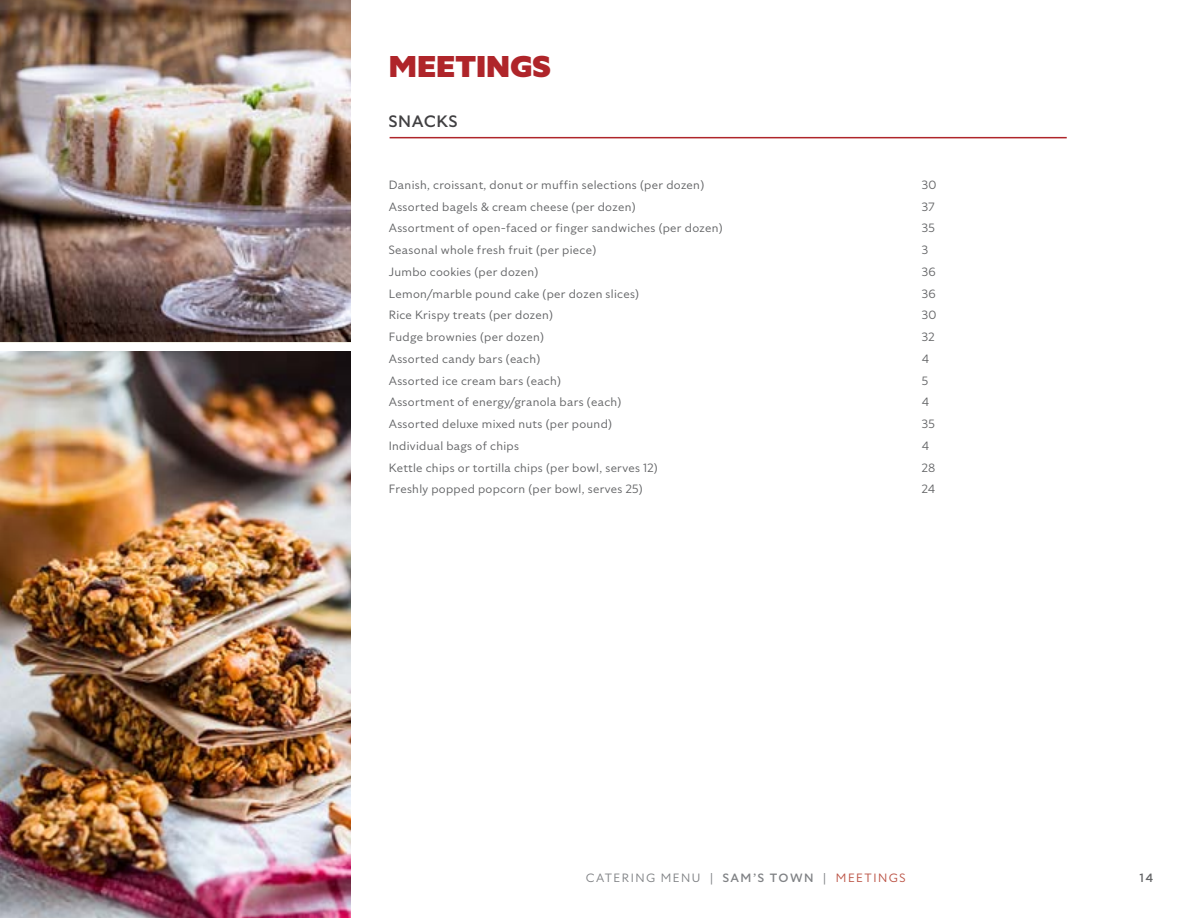
<style>
.page{position:relative;width:1188px;height:918px;background:#fff}
.page>*{position:absolute;margin:0;border:0;box-sizing:border-box;transform-origin:0 0}
.t1{font:900 30px "Specter";color:#af252a}
.t2{font:500 16.5px "Specter";letter-spacing:.04em;color:#414042}
.t3{font:12px/21.8px "Specter";letter-spacing:.025em;color:#636466}
.t4{font:500 12px "Specter";letter-spacing:.115em;color:#808285}
.t5{font:12px "Specter";letter-spacing:.125em;color:#808285}
.t6{font:500 12px "Specter";color:#636466}
.s1{font-weight:400}
.s2{font-weight:400;color:#bb5244}
</style>
<div class="page">
<hr style="left:390px;top:137px;width:677px;height:1px;background:#af252a">
<img style="left:0;top:352px;width:351px;height:566px">
<img style="left:0;top:0;width:351px;height:342px">
<h1 class="t1" style="left:389px;top:47px;width:164px">MEETINGS</h1>
<h2 class="t2" style="left:389px;top:110px;width:71px">SNACKS</h2>
<p class="t3" style="left:389px;top:174px;width:335px">Danish, croissant, donut or muffin selections (per dozen)<br>Assorted bagels &amp; cream cheese (per dozen)<br>Assortment of open-faced or finger sandwiches (per dozen)<br>Seasonal whole fresh fruit (per piece)<br>Jumbo cookies (per dozen)<br>Lemon/marble pound cake (per dozen slices)<br>Rice Krispy treats (per dozen)<br>Fudge brownies (per dozen)<br>Assorted candy bars (each)<br>Assorted ice cream bars (each)<br>Assortment of energy/granola bars (each)<br>Assorted deluxe mixed nuts (per pound)<br>Individual bags of chips<br>Kettle chips or tortilla chips (per bowl, serves 12)<br>Freshly popped popcorn (per bowl, serves 25)</p>
<p class="t3" style="left:922px;top:174px;width:16px">30<br>37<br>35<br>3<br>36<br>36<br>30<br>32<br>4<br>5<br>4<br>35<br>4<br>28<br>24</p>
<p class="t5" style="left:586px;top:870px;width:129px">CATERING MENU |</p>
<p class="t4" style="left:723px;top:870px;width:184px">SAM’S TOWN <span class="s1">|</span> <span class="s2">MEETINGS</span></p>
<p class="t6" style="left:1140px;top:869px;width:15px">14</p>
</div>
